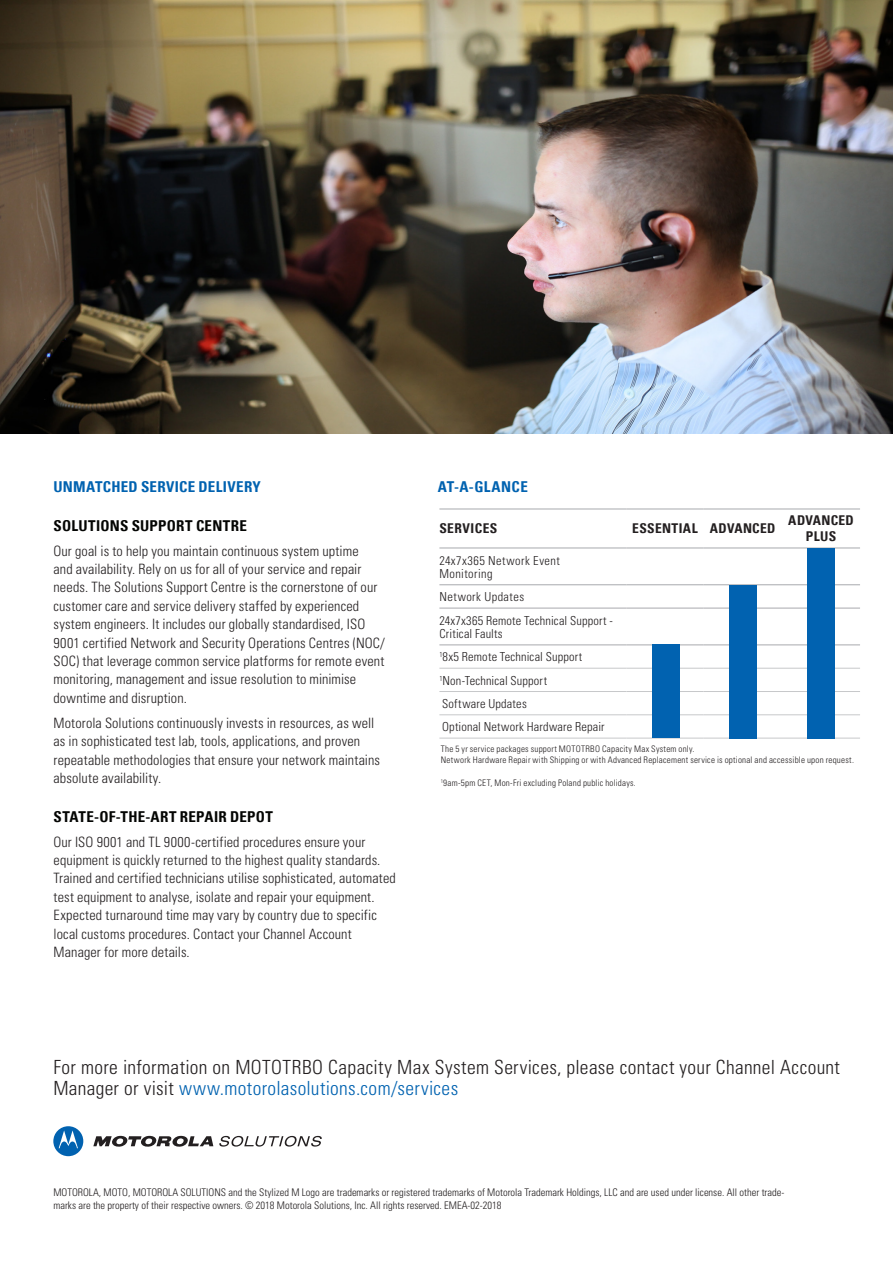
<style>
.page{position:relative;width:893px;height:1263px;background:#fff}
.page>*{position:absolute;margin:0;border:0;box-sizing:border-box;transform-origin:0 0}
.t1{font:300 condensed 19.5px/21px "Univers";letter-spacing:.02em;color:#231f20}
.Body_Heading_1{font:700 condensed 15px "Univers LT";letter-spacing:.015em;color:#040503}
.Body_Heading_1-2{font:700 condensed 15px "Univers LT";letter-spacing:.02em;color:#0162b0}
.t2{font:300 condensed 14.25px/18.3px "Univers";letter-spacing:.01em;color:#231f20}
.Body_Heading_1-3{font:700 condensed 13.5px/15.8px "Univers LT";letter-spacing:.03em;color:#231f20;text-align:center}
.Body_Heading_1-4{font:300 condensed 12.3px/13.5px "Univers";letter-spacing:.02em;color:#231f20}
.Body_Heading_1-5{font:300 condensed 12.3px "Univers";letter-spacing:.04em;color:#231f20}
.t3{font:300 condensed 10.5px/13.5px "Univers";color:#231f20}
.Body_Text{font:300 condensed 9px "Univers";letter-spacing:.025em;color:#231f20}
.s1{color:#0162b0}
</style>
<div class="page">
<hr style="left:439px;top:668px;width:188px;height:1px;background:#c7c8ca">
<hr style="left:627px;top:668px;width:76px;height:1px;background:#c7c8ca">
<hr style="left:703px;top:668px;width:79px;height:1px;background:#c7c8ca">
<hr style="left:782px;top:668px;width:78px;height:1px;background:#c7c8ca">
<hr style="left:439px;top:691px;width:188px;height:1px;background:#c7c8ca">
<hr style="left:627px;top:691px;width:76px;height:1px;background:#c7c8ca">
<hr style="left:703px;top:691px;width:79px;height:1px;background:#c7c8ca">
<hr style="left:782px;top:691px;width:78px;height:1px;background:#c7c8ca">
<hr style="left:439px;top:714px;width:188px;height:1px;background:#c7c8ca">
<hr style="left:627px;top:714px;width:76px;height:1px;background:#c7c8ca">
<hr style="left:703px;top:714px;width:79px;height:1px;background:#c7c8ca">
<hr style="left:782px;top:714px;width:78px;height:1px;background:#c7c8ca">
<hr style="left:439px;top:738px;width:188px;height:1px;background:#c7c8ca">
<hr style="left:627px;top:738px;width:76px;height:1px;background:#c7c8ca">
<hr style="left:703px;top:738px;width:79px;height:1px;background:#c7c8ca">
<hr style="left:782px;top:738px;width:78px;height:1px;background:#c7c8ca">
<hr style="left:439px;top:548px;width:188px;height:1px;background:#a8a9ad">
<hr style="left:627px;top:548px;width:76px;height:1px;background:#a8a9ad">
<hr style="left:703px;top:548px;width:79px;height:1px;background:#a8a9ad">
<hr style="left:782px;top:548px;width:78px;height:1px;background:#a8a9ad">
<hr style="left:439px;top:584px;width:188px;height:1px;background:#a8a9ad">
<hr style="left:627px;top:584px;width:76px;height:1px;background:#a8a9ad">
<hr style="left:703px;top:584px;width:79px;height:1px;background:#a8a9ad">
<hr style="left:782px;top:584px;width:78px;height:1px;background:#a8a9ad">
<hr style="left:439px;top:608px;width:188px;height:1px;background:#a8a9ad">
<hr style="left:627px;top:608px;width:76px;height:1px;background:#a8a9ad">
<hr style="left:703px;top:608px;width:79px;height:1px;background:#a8a9ad">
<hr style="left:782px;top:608px;width:78px;height:1px;background:#a8a9ad">
<hr style="left:439px;top:645px;width:188px;height:1px;background:#a8a9ad">
<hr style="left:627px;top:645px;width:76px;height:1px;background:#a8a9ad">
<hr style="left:703px;top:645px;width:79px;height:1px;background:#a8a9ad">
<hr style="left:782px;top:645px;width:78px;height:1px;background:#a8a9ad">
<hr style="left:439px;top:509px;width:188px;height:1px;background:#a8a9ad">
<hr style="left:627px;top:509px;width:76px;height:1px;background:#a8a9ad">
<hr style="left:703px;top:509px;width:79px;height:1px;background:#a8a9ad">
<hr style="left:782px;top:509px;width:78px;height:1px;background:#a8a9ad">
<div style="left:652px;top:644px;width:27px;height:94px;background:#0162b0"></div>
<div style="left:729px;top:585px;width:27px;height:153px;background:#0162b0"></div>
<svg style="left:93px;top:1136px;width:120px;height:11px"></svg>
<svg style="left:53px;top:1126px;width:30px;height:30px"></svg>
<svg style="left:219px;top:1136px;width:103px;height:10px"></svg>
<img style="left:0;top:0;width:893px;height:433px">
<div style="left:808px;top:548px;width:27px;height:190px;background:#0162b0"></div>
<p class="Body_Heading_1-2" style="left:54px;top:477px;width:209px">UNMATCHED SERVICE DELIVERY</p>
<p class="Body_Heading_1" style="left:54px;top:516px;width:195px">SOLUTIONS SUPPORT CENTRE</p>
<p class="t2" style="left:54px;top:541px;width:333px">Our goal is to help you maintain continuous system uptime<br>and availability. Rely on us for all of your service and repair needs. The Solutions Support Centre is the cornerstone of our customer care and service delivery staffed by experienced system engineers. It includes our globally standardised, ISO 9001 certified Network and Security Operations Centres (NOC/ SOC) that leverage common service platforms for remote event monitoring, management and issue resolution to minimise downtime and disruption.</p>
<p class="t2" style="left:54px;top:714px;width:328px">Motorola Solutions continuously invests in resources, as well as in sophisticated test lab, tools, applications, and proven repeatable methodologies that ensure your network maintains absolute availability.</p>
<p class="Body_Heading_1" style="left:54px;top:807px;width:221px">STATE-OF-THE-ART REPAIR DEPOT</p>
<p class="t2" style="left:54px;top:832px;width:344px">Our ISO 9001 and TL 9000-certified procedures ensure your equipment is quickly returned to the highest quality standards.<br>Trained and certified technicians utilise sophisticated, automated test equipment to analyse, isolate and repair your equipment.<br>Expected turnaround time may vary by country due to specific local customs procedures. Contact your Channel Account Manager for more details.</p>
<p class="Body_Heading_1-2" style="left:438px;top:477px;width:91px">AT-A-GLANCE</p>
<p class="Body_Heading_1-3" style="left:439px;top:521px;width:60px">SERVICES</p>
<p class="Body_Heading_1-3" style="left:632px;top:521px;width:67px">ESSENTIAL</p>
<p class="Body_Heading_1-3" style="left:710px;top:521px;width:67px">ADVANCED</p>
<p class="Body_Heading_1-3" style="left:788px;top:513px;width:67px">ADVANCED<br>PLUS</p>
<p class="Body_Heading_1-4" style="left:439px;top:553px;width:122px">24x7x365 Network Event<br>Monitoring</p>
<p class="Body_Heading_1-5" style="left:439px;top:590px;width:86px">Network Updates</p>
<p class="Body_Heading_1-4" style="left:439px;top:613px;width:175px">24x7x365 Remote Technical Support -<br>Critical Faults</p>
<p class="Body_Heading_1-4" style="left:439px;top:650px;width:144px"><sup>1</sup>8x5 Remote Technical Support</p>
<p class="Body_Heading_1-4" style="left:439px;top:674px;width:109px"><sup>1</sup>Non-Technical Support</p>
<p class="Body_Heading_1-4" style="left:442px;top:697px;width:86px">Software Updates</p>
<p class="Body_Heading_1-4" style="left:442px;top:720px;width:164px">Optional Network Hardware Repair</p>
<p class="Body_Text" style="left:441px;top:743px;width:255px">The 5 yr service packages support MOTOTRBO Capacity Max System only.</p>
<p class="Body_Text" style="left:441px;top:755px;width:415px">Network Hardware Repair with Shipping or with Advanced Replacement service is optional and accessible upon request.</p>
<p class="Body_Text" style="left:441px;top:777px;width:196px"><sup>1</sup>9am-5pm CET, Mon-Fri excluding Poland public holidays.</p>
<p class="t1" style="left:53px;top:1056px;width:788px">For more information on MOTOTRBO Capacity Max System Services, please contact your Channel Account<br>Manager or visit <span class="s1">www.motorolasolutions.com/services</span></p>
<p class="t3" style="left:53px;top:1185px;width:733px">MOTOROLA, MOTO, MOTOROLA SOLUTIONS and the Stylized M Logo are trademarks or registered trademarks of Motorola Trademark Holdings, LLC and are used under license. All other trade&shy;marks are the property of their respective owners. © 2018 Motorola Solutions, Inc. All rights reserved. EMEA-02-2018</p>
</div>
